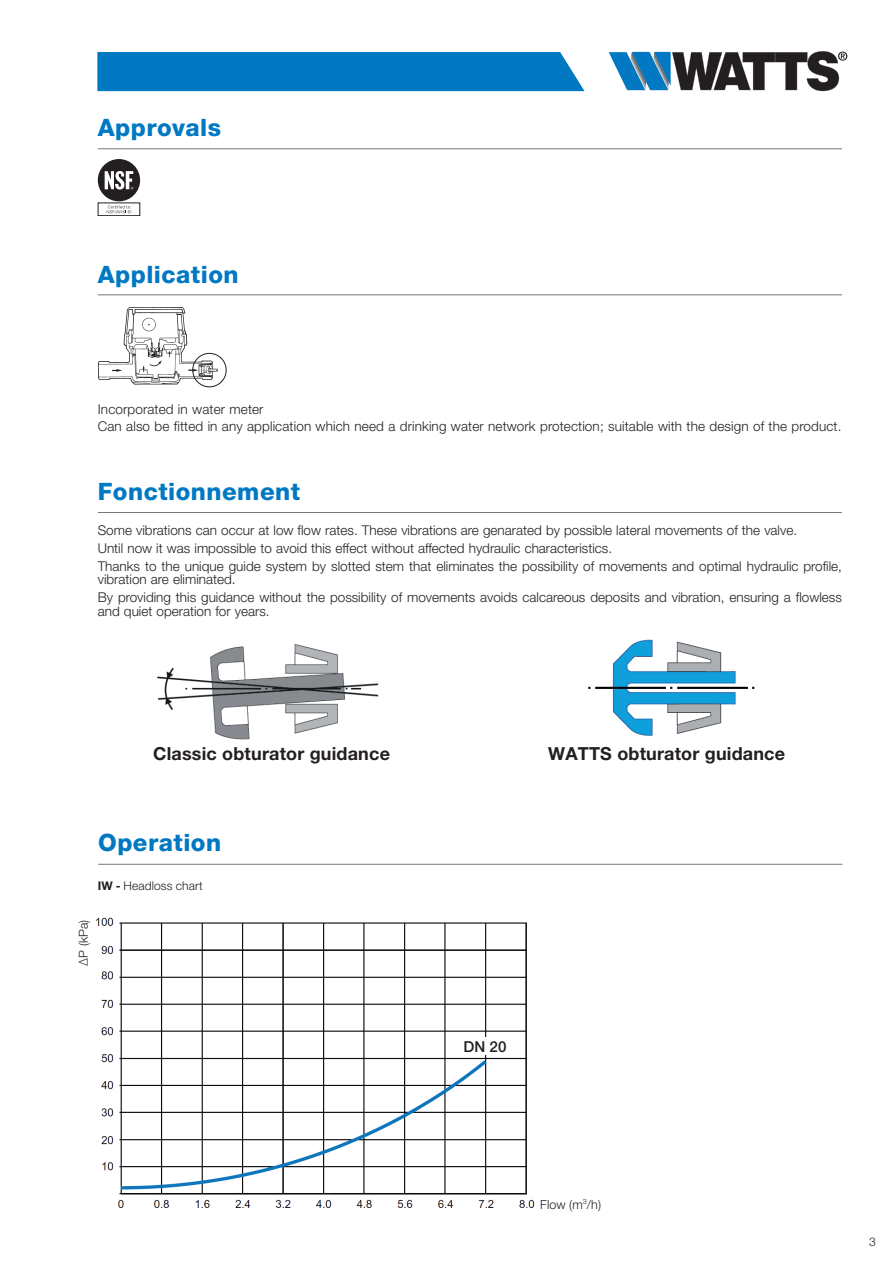
<style>
.page{position:relative;width:893px;height:1263px;background:#fff}
.page>*{position:absolute;margin:0;border:0;box-sizing:border-box;transform-origin:0 0}
.t1{font:800 24px "Helvetica Neue LT Std";letter-spacing:.02em;color:#0079c2}
.t2{font:700 18px "Helvetica Neue LT Std";letter-spacing:.01em;color:#231f20}
.t3{font:500 15.15px "Helvetica Neue LT Std";color:#231f20}
.t4{font:300 13.5px/17.7px "Helvetica Neue LT Std";color:#231f20}
.t5{font:300 12.45px "Helvetica Neue LT Std";color:#231f20}
.t6{font:300 12.3px "Helvetica Neue LT Std";color:#231f20}
.t7{font:300 12px "Helvetica Neue LT Std";letter-spacing:.01em;color:#231f20}
.s1{font-weight:700}
</style>
<div class="page">
<div style="left:97px;top:52px;width:488px;height:39px;background:#0079c2"></div>
<svg style="left:609px;top:51px;width:238px;height:40px"></svg>
<hr style="left:98px;top:294px;width:744px;height:1px;background:#757679">
<img style="left:98px;top:307px;width:125px;height:81px">
<div style="left:192px;top:353px;width:34px;height:34px;border:1px solid #231f20;border-radius:50%"></div>
<hr style="left:98px;top:148px;width:744px;height:1px;background:#757679">
<div style="left:98px;top:159px;width:42px;height:42px;background:#231f20;border-radius:50%"></div>
<svg style="left:105px;top:171px;width:28px;height:19px"></svg>
<div style="left:98px;top:203px;width:42px;height:13px;background:#fff;border:1px solid #231f20"></div>
<svg style="left:107px;top:205px;width:24px;height:9px"></svg>
<hr style="left:98px;top:864px;width:744px;height:1px;background:#757679">
<img style="left:95px;top:917px;width:440px;height:291px">
<div style="left:453px;top:1037px;width:64px;height:18px;background:#fff"></div>
<hr style="left:98px;top:512px;width:744px;height:1px;background:#757679">
<img style="left:157px;top:644px;width:222px;height:96px">
<img style="left:588px;top:639px;width:167px;height:97px">
<h1 class="t1" style="left:98px;top:113px;width:125px">Approvals</h1>
<h1 class="t1" style="left:98px;top:260px;width:142px">Application</h1>
<p class="t4" style="left:98px;top:400px;width:745px">Incorporated in water meter<br>Can also be fitted in any application which need a drinking water network protection; suitable with the design of the product.</p>
<h1 class="t1" style="left:98px;top:477px;width:204px">Fonctionnement</h1>
<p class="t4" style="left:98px;top:521px;width:746px">Some vibrations can occur at low flow rates. These vibrations are genarated by possible lateral movements of the valve.<br>Until now it was impossible to avoid this effect without affected hydraulic characteristics.<br>Thanks to the unique guide system by slotted stem that eliminates the possibility of movements and optimal hydraulic profile,</p>
<p class="t4" style="left:98px;top:570px;width:746px">vibration are eliminated.<br>By providing this guidance without the possibility of movements avoids calcareous deposits and vibration, ensuring a flowless</p>
<p class="t4" style="left:98px;top:602px;width:173px">and quiet operation for years.</p>
<h2 class="t2" style="left:153px;top:742px;width:238px">Classic obturator guidance</h2>
<h2 class="t2" style="left:548px;top:742px;width:238px">WATTS obturator guidance</h2>
<h1 class="t1" style="left:98px;top:828px;width:124px">Operation</h1>
<p class="t7" style="left:98px;top:878px;width:106px"><span class="s1">IW -</span> Headloss chart</p>
<p class="t6" style="left:76px;top:966px;width:48px;rotate:-90deg">∆P (kPa)</p>
<p class="t3" style="left:464px;top:1037px;width:44px">DN 20</p>
<p class="t5" style="left:540px;top:1196px;width:62px">Flow (m<sup>3</sup>/h)</p>
<p class="t7" style="left:869px;top:1234px;width:8px">3</p>
</div>
